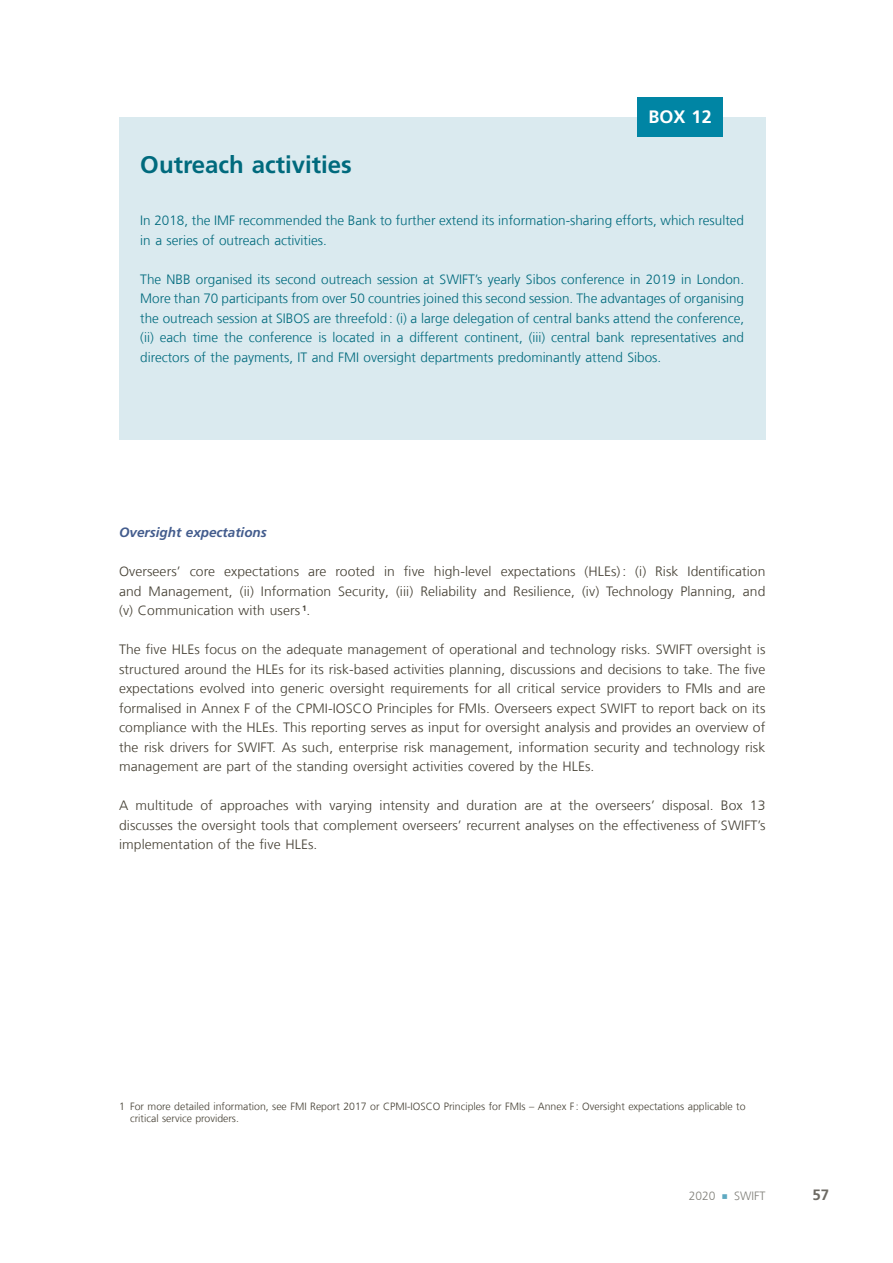
<style>
.page{position:relative;width:893px;height:1263px;background:#fff}
.page>*{position:absolute;margin:0;border:0;box-sizing:border-box;transform-origin:0 0}
.t1{font:700 24px "Frutiger LT Com";color:#006a7d}
.t2{font:700 18px "Frutiger LT Com";color:#fff}
.t3{font:700 15px "Frutiger LT Com";color:#6d6a63}
.t4{font:300 13.5px/19.5px "Frutiger LT Com";letter-spacing:.005em;color:#454034;text-align:justify}
.t5{font:300 13.5px/19.5px "Frutiger LT Com";color:#006a7d}
.t6{font:italic 700 13.5px "Frutiger LT Com";color:#435c8d}
.t7{font:300 12px "Frutiger LT Com";color:#81807a}
.t8{font:300 10.5px/12px "Frutiger LT Com";color:#454034}
.s1{color:#5ea9c1}
</style>
<div class="page">
<div style="left:119px;top:117px;width:646px;height:323px;background:#daeaef"></div>
<div style="left:637px;top:98px;width:86px;height:38px;background:#0085a4"></div>
<h1 class="t1" style="left:140px;top:150px;width:213px">Outreach activities</h1>
<h2 class="t2" style="left:649px;top:106px;width:65px">BOX 12</h2>
<p class="t5" style="left:140px;top:210px;width:605px">In 2018, the IMF recommended the Bank to further extend its information-sharing efforts, which resulted in a series of outreach activities.</p>
<p class="t5" style="left:140px;top:269px;width:605px;text-align:justify">The NBB organised its second outreach session at SWIFT’s yearly Sibos conference in 2019 in London.<br>More than 70 participants from over 50 countries joined this second session. The advantages of organising the outreach session at SIBOS are threefold: (i) a large delegation of central banks attend the conference, (ii) each time the conference is located in a different continent, (iii) central bank representatives and directors of the payments, IT and FMI oversight departments predominantly attend Sibos.</p>
<p class="t6" style="left:119px;top:524px;width:149px">Oversight expectations</p>
<p class="t4" style="left:119px;top:561px;width:648px">Overseers’ core expectations are rooted in five high-level expectations (HLEs): (i) Risk Identification and Management, (ii) Information Security, (iii) Reliability and Resilience, (iv) Technology Planning, and (v) Communication with users <sup>1</sup>.</p>
<p class="t4" style="left:119px;top:639px;width:648px">The five HLEs focus on the adequate management of operational and technology risks. SWIFT oversight is structured around the HLEs for its risk-based activities planning, discussions and decisions to take. The five expectations evolved into generic oversight requirements for all critical service providers to FMIs and are formalised in Annex F of the CPMI-IOSCO Principles for FMIs. Overseers expect SWIFT to report back on its compliance with the HLEs. This reporting serves as input for oversight analysis and provides an overview of the risk drivers for SWIFT. As such, enterprise risk management, information security and technology risk management are part of the standing oversight activities covered by the HLEs.</p>
<p class="t4" style="left:119px;top:795px;width:648px">A multitude of approaches with varying intensity and duration are at the overseers’ disposal. Box 13 discusses the oversight tools that complement overseers’ recurrent analyses on the effectiveness of SWIFT’s implementation of the five HLEs.</p>
<p class="t8" style="left:130px;top:1100px;width:617px;text-indent:-11px">1 For more detailed information, see FMI Report 2017 or CPMI-IOSCO Principles for FMIs – Annex F : Oversight expectations applicable to critical service providers.</p>
<p class="t7" style="left:689px;top:1188px;width:78px">2020 <span class="s1">○</span> SWIFT</p>
<p class="t3" style="left:812px;top:1186px;width:18px">57</p>
</div>
